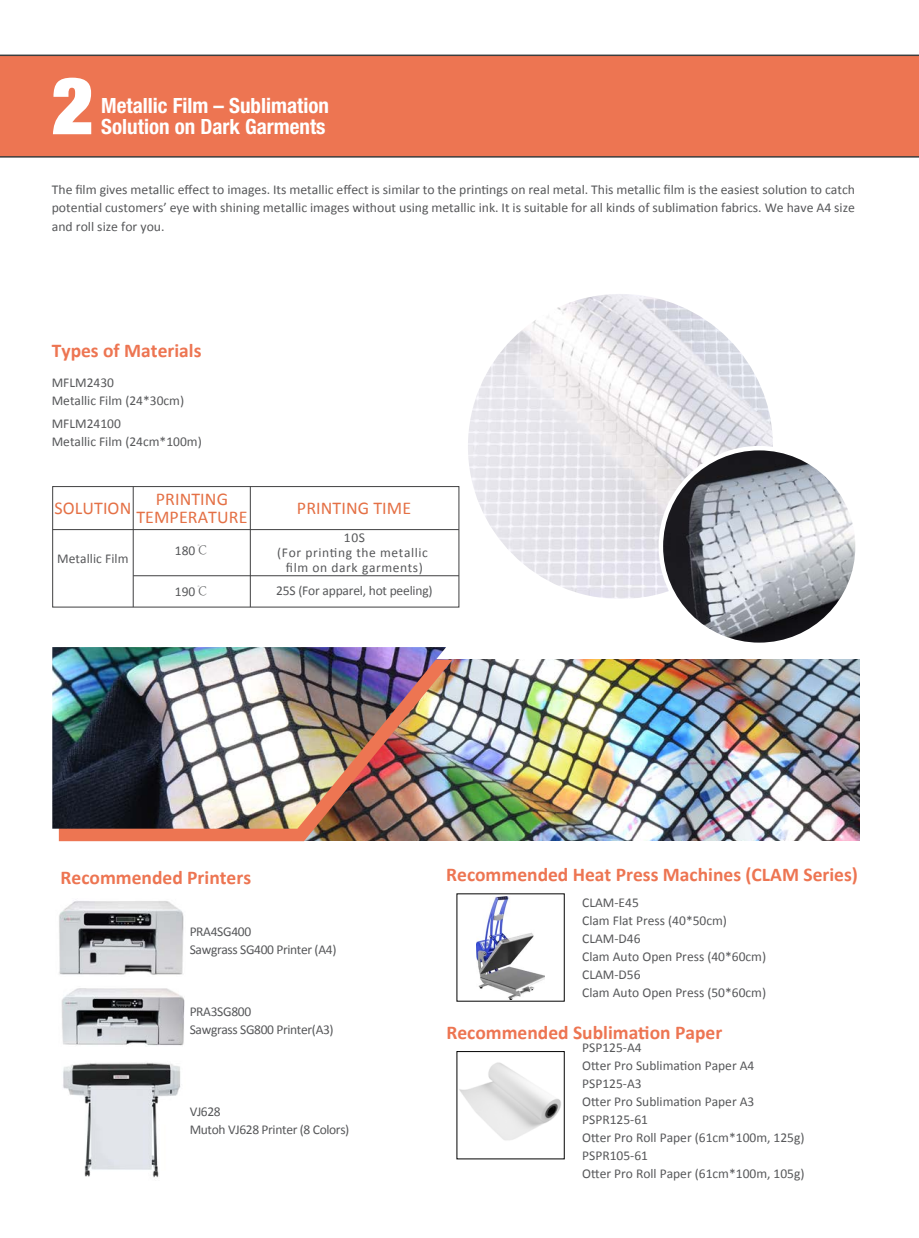
<style>
.page{position:relative;width:919px;height:1238px;background:#fff}
.page>*{position:absolute;margin:0;border:0;box-sizing:border-box;transform-origin:0 0}
.t1{font:900 condensed 79.8px "Helvetica Neue LT Std";color:#fff}
.t2{font:700 condensed 21px "Helvetica Neue LT Std";color:#fff}
.t3{font:700 19.5px "Calibri";color:#ed7552}
.t4{font:18px/18px "Calibri";letter-spacing:.005em;color:#e47045;text-align:center}
.t5{font:13.5px/18px "Calibri";color:#57585a}
.t6{font:13.5px/18px "Calibri";letter-spacing:-.025em;color:#57585a}
.t7{font:13.5px/15px "Calibri";letter-spacing:.045em;color:#57585a;text-align:center}
.s1{font-family:"Adobe Song Std";font-weight:300}
</style>
<div class="page">
<div style="left:0;top:55px;width:918px;height:103px;background:#ed7552"></div>
<img style="left:59px;top:901px;width:125px;height:74px">
<img style="left:63px;top:1062px;width:118px;height:116px">
<img style="left:61px;top:988px;width:123px;height:58px">
<img style="left:477px;top:896px;width:67px;height:103px">
<img style="left:459px;top:1062px;width:102px;height:78px">
<img style="left:468px;top:294px;width:305px;height:305px;border-radius:152px">
<div style="left:658px;top:446px;width:201px;height:201px;border:9px solid #fff;border-radius:50%"></div>
<img style="left:663px;top:450px;width:192px;height:192px;border-radius:96px">
<img style="left:452px;top:659px;width:407px;height:181px">
<img style="left:59px;top:659px;width:393px;height:182px">
<img style="left:52px;top:647px;width:394px;height:181px">
<div style="left:52px;top:486px;width:407px;height:121px;background:#fff;border:1px solid #404041"></div>
<hr style="left:53px;top:529px;width:406px;height:1px;background:#404041">
<hr style="left:133px;top:575px;width:326px;height:1px;background:#404041">
<hr style="left:133px;top:486px;width:1px;height:121px;background:#404041">
<hr style="left:250px;top:486px;width:1px;height:121px;background:#404041">
<h1 class="t1" style="left:51px;top:55px;width:43px">2</h1>
<h2 class="t2" style="left:101px;top:93px;width:229px">Metallic Film – Sublimation</h2>
<h2 class="t2" style="left:101px;top:114px;width:226px">Solution on Dark Garments</h2>
<p class="t5" style="left:52px;top:180px;width:804px;text-align:justify">The film gives metallic effect to images. Its metallic effect is similar to the printings on real metal. This metallic film is the easiest solution to catch potential customers’ eye with shining metallic images without using metallic ink. It is suitable for all kinds of sublimation fabrics. We have A4 size and roll size for you.</p>
<h3 class="t3" style="left:52px;top:338px;width:151px">Types of Materials</h3>
<p class="t5" style="left:52px;top:373px;width:134px">MFLM2430<br>Metallic Film (24*30cm)</p>
<p class="t5" style="left:52px;top:414px;width:151px">MFLM24100<br>Metallic Film (24cm*100m)</p>
<h3 class="t4" style="left:54px;top:499px;width:78px">SOLUTION</h3>
<h3 class="t4" style="left:136px;top:490px;width:113px">PRINTING<br>TEMPERATURE</h3>
<h3 class="t4" style="left:297px;top:499px;width:116px">PRINTING TIME</h3>
<p class="t5" style="left:57px;top:549px;width:73px">Metallic Film</p>
<p class="t5" style="left:175px;top:582px;width:36px">190<span class="s1">℃</span></p>
<p class="t5" style="left:175px;top:542px;width:36px">180<span class="s1">℃</span></p>
<p class="t7" style="left:277px;top:530px;width:152px">10S<br>(For printing the metallic film on dark garments)</p>
<p class="t5" style="left:276px;top:581px;width:158px">25S (For apparel, hot peeling)</p>
<h3 class="t3" style="left:61px;top:864px;width:192px">Recommended Printers</h3>
<p class="t6" style="left:190px;top:922px;width:148px">PRA4SG400<br>Sawgrass SG400 Printer (A4)</p>
<p class="t6" style="left:190px;top:1002px;width:145px">PRA3SG800<br>Sawgrass SG800 Printer(A3)</p>
<p class="t6" style="left:190px;top:1102px;width:161px">VJ628<br>Mutoh VJ628 Printer (8 Colors)</p>
<h3 class="t3" style="left:446px;top:862px;width:413px">Recommended Heat Press Machines (CLAM Series)</h3>
<p class="t5" style="left:582px;top:893px;width:185px">CLAM-E45<br>Clam Flat Press (40*50cm)<br>CLAM-D46<br>Clam Auto Open Press (40*60cm)<br>CLAM-D56<br>Clam Auto Open Press (50*60cm)</p>
<h3 class="t3" style="left:446px;top:1019px;width:277px">Recommended Sublimation Paper</h3>
<p class="t5" style="left:582px;top:1038px;width:224px">PSP125-A4<br>Otter Pro Sublimation Paper A4<br>PSP125-A3<br>Otter Pro Sublimation Paper A3<br>PSPR125-61<br>Otter Pro Roll Paper (61cm*100m, 125g)<br>PSPR105-61<br>Otter Pro Roll Paper (61cm*100m, 105g)</p>
</div>
